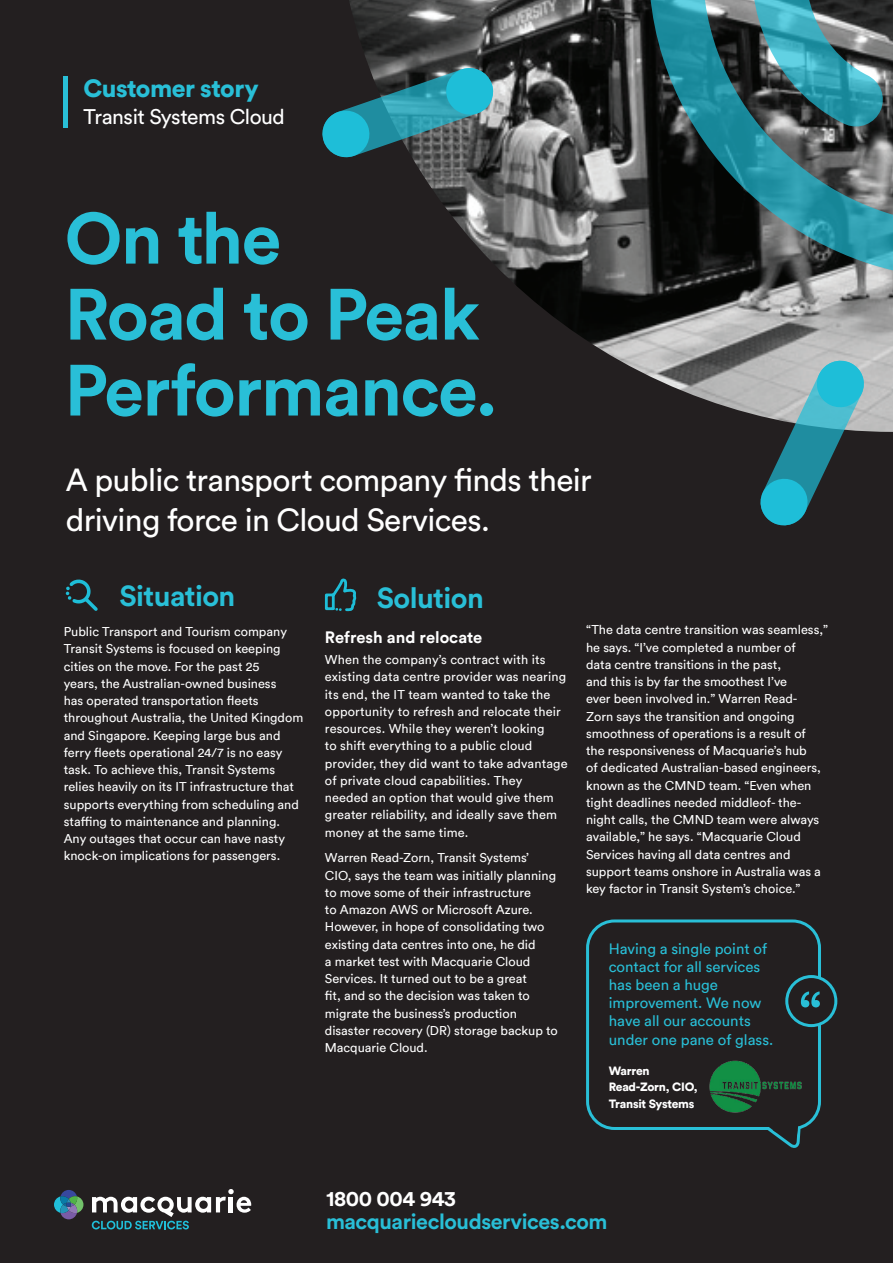
<style>
.page{position:relative;width:893px;height:1263px;background:#231f20}
.page>*{position:absolute;margin:0;border:0;box-sizing:border-box;transform-origin:0 0}
.t1{font:700 71.55px/75.9px "Circular Std";letter-spacing:-.02em;color:#29bfd7}
.t2{font:61.5px "Circular";color:#29bfd7}
.t3{font:31.65px/40.7px "Circular Std";letter-spacing:-.02em;color:#fff}
.t4{font:700 28.8px "Circular Std";letter-spacing:-.02em;color:#29bfd7}
.t5{font:900 24.75px "Circular Std";letter-spacing:-.02em;color:#29bfd7}
.t6{font:700 21.45px "Circular Std";letter-spacing:-.02em;color:#29bfd7}
.t7{font:700 21.45px "Circular Std";letter-spacing:-.02em;color:#fff}
.t8{font:21px "Circular Std";letter-spacing:-.02em;color:#fff}
.t9{font:700 16.5px "Circular";color:#fff}
.t10{font:15px/18px "Circular";color:#29bfd7}
.t11{font:12.75px/17.2px "Circular";color:#fff}
.t12{font:900 12px/16.5px "Circular";letter-spacing:-.02em;color:#fff}
</style>
<div class="page">
<svg style="left:66px;top:579px;width:32px;height:32px"></svg>
<svg style="left:325px;top:579px;width:31px;height:32px"></svg>
<hr style="left:64px;top:77px;width:4px;height:51px;background:#29bfd7">
<img style="left:349px;top:0;width:544px;height:408px">
<svg style="left:54px;top:1190px;width:29px;height:29px"></svg>
<svg style="left:92px;top:1189px;width:159px;height:40px"></svg>
<svg style="left:731px;top:336px;width:162px;height:190px"></svg>
<svg style="left:322px;top:41px;width:194px;height:141px"></svg>
<svg style="left:546px;top:0;width:347px;height:302px;background:#3f5c60"></svg>
<div style="left:586px;top:919px;width:235px;height:211px;border:3px solid #29bfd7;border-radius:27px"></div>
<div style="left:787px;top:976px;width:49px;height:49px;background:#231f20;border-radius:50%"></div>
<div style="left:785px;top:975px;width:52px;height:52px;border:3px solid #29bfd7;border-radius:50%"></div>
<svg style="left:763px;top:1125px;width:39px;height:23px"></svg>
<img style="left:709px;top:1060px;width:93px;height:53px">
<h3 class="t5" style="left:84px;top:71px;width:177px">Customer story</h3>
<h3 class="t8" style="left:84px;top:103px;width:203px">Transit Systems Cloud</h3>
<h1 class="t1" style="left:65px;top:199px;width:435px">On the<br>Road to Peak<br>Performance.</h1>
<h3 class="t3" style="left:66px;top:459px;width:527px">A public transport company finds their driving force in Cloud Services.</h3>
<h3 class="t4" style="left:119px;top:577px;width:118px">Situation</h3>
<p class="t11" style="left:64px;top:622px;width:241px">Public Transport and Tourism company Transit Systems is focused on keeping cities on the move. For the past 25<br>years, the Australian-owned business<br>has operated transportation fleets throughout Australia, the United Kingdom and Singapore. Keeping large bus and ferry fleets operational 24/7 is no easy task. To achieve this, Transit Systems relies heavily on its IT infrastructure that supports everything from scheduling and staffing to maintenance and planning.<br>Any outages that occur can have nasty knock-on implications for passengers.</p>
<h3 class="t4" style="left:377px;top:580px;width:108px">Solution</h3>
<p class="t9" style="left:325px;top:625px;width:159px">Refresh and relocate</p>
<p class="t11" style="left:325px;top:650px;width:244px">When the company’s contract with its existing data centre provider was nearing its end, the IT team wanted to take the opportunity to refresh and relocate their resources. While they weren’t looking<br>to shift everything to a public cloud provider, they did want to take advantage of private cloud capabilities. They needed an option that would give them greater reliability, and ideally save them money at the same time.</p>
<p class="t11" style="left:325px;top:849px;width:234px">Warren Read-Zorn, Transit Systems’ CIO, says the team was initially planning to move some of their infrastructure<br>to Amazon AWS or Microsoft Azure.<br>However, in hope of consolidating two existing data centres into one, he did<br>a market test with Macquarie Cloud Services. It turned out to be a great<br>fit, and so the decision was taken to migrate the business’s production disaster recovery (DR) storage backup to Macquarie Cloud.</p>
<p class="t11" style="left:586px;top:621px;width:244px">“The data centre transition was seamless,” he says. “I’ve completed a number of<br>data centre transitions in the past,<br>and this is by far the smoothest I’ve<br>ever been involved in.” Warren Read-<br>Zorn says the transition and ongoing smoothness of operations is a result of<br>the responsiveness of Macquarie’s hub<br>of dedicated Australian-based engineers, known as the CMND team. “Even when tight deadlines needed middleof- the&shy;night calls, the CMND team were always available,” he says. “Macquarie Cloud Services having all data centres and support teams onshore in Australia was a key factor in Transit System’s choice.”</p>
<p class="t10" style="left:609px;top:939px;width:160px">Having a single point of contact for all services has been a huge improvement. We now have all our accounts</p>
<p class="t10" style="left:609px;top:1030px;width:166px">under one pane of glass.</p>
<p class="t12" style="left:609px;top:1061px;width:90px">Warren<br>Read-Zorn, CIO,<br>Transit Systems</p>
<h2 class="t2" style="left:798px;top:973px;width:25px">“</h2>
<h3 class="t7" style="left:326px;top:1185px;width:131px">1800 004 943</h3>
<h3 class="t6" style="left:326px;top:1208px;width:283px">macquariecloudservices.com</h3>
</div>
